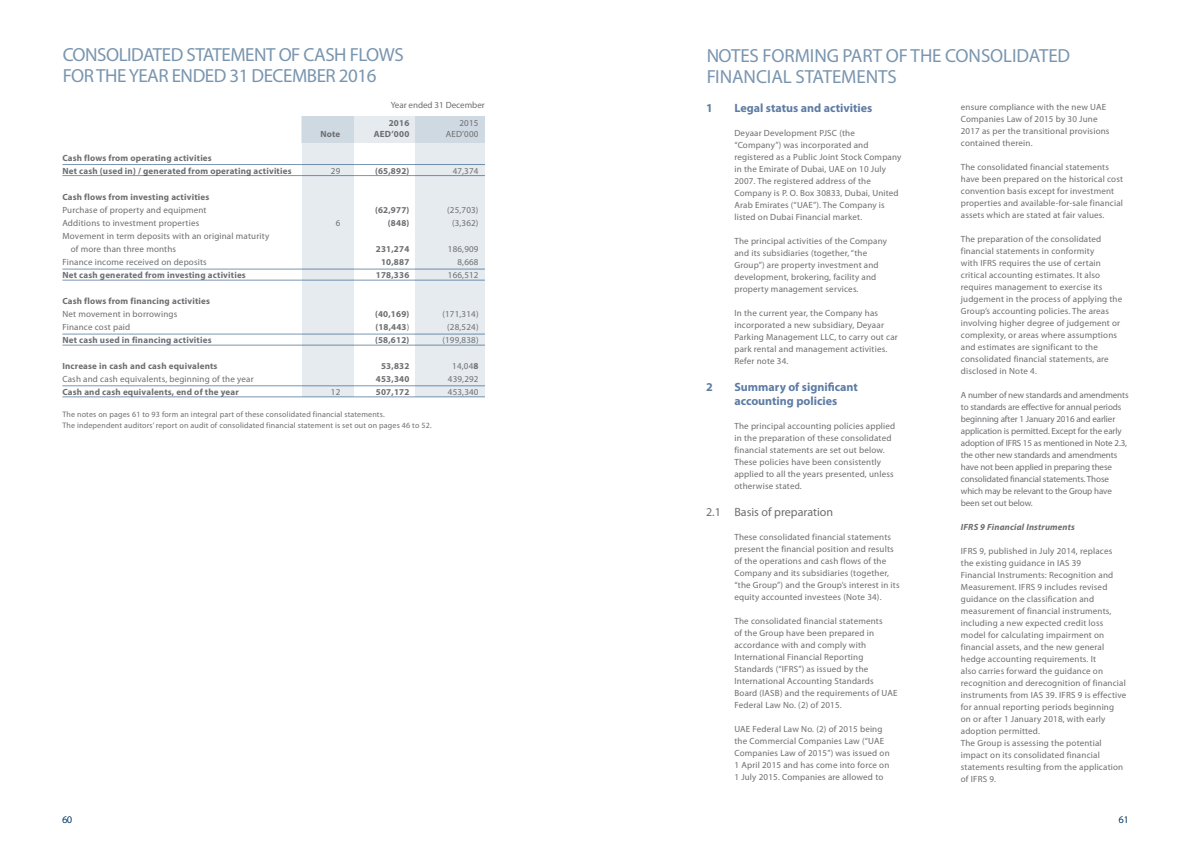
<style>
.page{position:relative;width:1191px;height:842px;background:#fff}
.page>*{position:absolute;margin:0;border:0;box-sizing:border-box;transform-origin:0 0}
.t1{font:19px/20.8px "Myriad Pro";letter-spacing:-.025em;color:#003768}
.t2{font:19px/20.8px "Myriad Pro";letter-spacing:-.005em;color:#003768}
.t3{font:700 12px/14.4px "Myriad Pro";color:#5e7ca4}
.t4{font:12px "Myriad Pro";color:#6d6e71}
.t5{font:300 10px "Myriad Pro";color:#003768}
.t6{font:9px/12px "Myriad Pro";letter-spacing:.02em;color:#6d6e71}
.t7{font:700 9px/13px "Myriad Pro";letter-spacing:.02em;color:#6d6e71}
.t8{font:9px/12px "Myriad Pro";letter-spacing:-.01em;color:#6d6e71}
.t9{font:italic 700 9px "Myriad Pro";letter-spacing:.02em;color:#6d6e71}
.t10{font:9px "Myriad Pro";color:#6d6e71}
.t11{font:8px/10.8px "Myriad Pro";letter-spacing:.02em;color:#6d6e71}
.s1{font-weight:400}
.s2{font-weight:700}
</style>
<div class="page">
<div style="left:302px;top:116px;width:183px;height:27px;background:#e6ebf0"></div>
<svg style="left:415px;top:116px;width:70px;height:281px;fill:#e6ebf0"></svg>
<svg style="left:302px;top:116px;width:51px;height:281px;fill:#e6ebf0"></svg>
<hr style="left:62px;top:269px;width:423px;height:1px;background:#003768">
<hr style="left:62px;top:280px;width:423px;height:1px;background:#003768">
<hr style="left:62px;top:164px;width:423px;height:1px;background:#003768">
<hr style="left:62px;top:175px;width:423px;height:1px;background:#003768">
<hr style="left:62px;top:334px;width:423px;height:1px;background:#003768">
<hr style="left:62px;top:345px;width:423px;height:1px;background:#003768">
<hr style="left:62px;top:386px;width:423px;height:1px;background:#003768">
<hr style="left:62px;top:397px;width:423px;height:1px;background:#003768">
<h1 class="t1" style="left:62px;top:45px;width:343px">CONSOLIDATED STATEMENT OF CASH FLOWS<br>FOR THE YEAR ENDED 31 DECEMBER 2016</h1>
<p class="t10" style="left:391px;top:100px;width:96px">Year ended 31 December</p>
<p class="t7" style="left:389px;top:116px;width:22px">2016</p>
<p class="t6" style="left:459px;top:117px;width:21px">2015</p>
<p class="t7" style="left:62px;top:151px;width:231px">Cash flows from operating activities<br>Net cash (used in) / generated from operating activities</p>
<p class="t7" style="left:320px;top:127px;width:21px">Note</p>
<p class="t7" style="left:374px;top:127px;width:37px">AED’000</p>
<p class="t6" style="left:446px;top:128px;width:34px">AED’000</p>
<p class="t6" style="left:331px;top:165px;width:11px">29</p>
<p class="t7" style="left:375px;top:164px;width:36px">(65,892)</p>
<p class="t6" style="left:453px;top:165px;width:27px">47,374</p>
<p class="t7" style="left:62px;top:190px;width:148px">Cash flows from investing activities</p>
<p class="t6" style="left:62px;top:204px;width:146px">Purchase of property and equipment</p>
<p class="t7" style="left:375px;top:203px;width:36px">(62,977)</p>
<p class="t6" style="left:447px;top:204px;width:33px">(25,703)</p>
<p class="t6" style="left:62px;top:217px;width:138px">Additions to investment properties</p>
<p class="t6" style="left:336px;top:217px;width:6px">6</p>
<p class="t7" style="left:388px;top:216px;width:23px">(848)</p>
<p class="t6" style="left:452px;top:217px;width:28px">(3,362)</p>
<p class="t6" style="left:71px;top:229px;width:200px;line-height:13px;text-indent:-8px">Movement in term deposits with an original maturity of more than three months</p>
<p class="t7" style="left:376px;top:242px;width:35px">231,274</p>
<p class="t6" style="left:448px;top:243px;width:32px">186,909</p>
<p class="t6" style="left:62px;top:256px;width:146px">Finance income received on deposits</p>
<p class="t7" style="left:381px;top:255px;width:30px">10,887</p>
<p class="t6" style="left:457px;top:256px;width:23px">8,668</p>
<p class="t7" style="left:62px;top:268px;width:185px">Net cash generated from investing activities</p>
<p class="t7" style="left:376px;top:268px;width:35px">178,336</p>
<p class="t6" style="left:448px;top:269px;width:32px">166,512</p>
<p class="t7" style="left:62px;top:294px;width:149px">Cash flows from financing activities</p>
<p class="t6" style="left:62px;top:308px;width:116px">Net movement in borrowings</p>
<p class="t7" style="left:375px;top:307px;width:36px">(40,169)</p>
<p class="t6" style="left:442px;top:308px;width:38px">(171,314)</p>
<p class="t6" style="left:62px;top:321px;width:69px">Finance cost paid</p>
<p class="t7" style="left:375px;top:320px;width:35px">(18,443<span class="s1">)</span></p>
<p class="t6" style="left:447px;top:321px;width:33px">(28,524)</p>
<p class="t7" style="left:62px;top:333px;width:151px">Net cash used in financing activities</p>
<p class="t7" style="left:375px;top:333px;width:36px">(58,612)</p>
<p class="t6" style="left:442px;top:334px;width:38px">(199,838)</p>
<p class="t7" style="left:62px;top:359px;width:157px">Increase in cash and cash equivalents</p>
<p class="t7" style="left:381px;top:359px;width:30px">53,832</p>
<p class="t6" style="left:452px;top:360px;width:28px">14,04<span class="s2">8</span></p>
<p class="t6" style="left:62px;top:373px;width:193px">Cash and cash equivalents, beginning of the year</p>
<p class="t7" style="left:376px;top:372px;width:35px">453,340</p>
<p class="t6" style="left:448px;top:373px;width:32px">439,292</p>
<p class="t7" style="left:62px;top:385px;width:178px">Cash and cash equivalents, end of the year</p>
<p class="t6" style="left:331px;top:386px;width:11px">12</p>
<p class="t7" style="left:376px;top:385px;width:35px">507,172</p>
<p class="t6" style="left:448px;top:386px;width:32px">453,340</p>
<p class="t11" style="left:62px;top:409px;width:371px">The notes on pages 61 to 93 form an integral part of these consolidated financial statements.<br>The independent auditors’ report on audit of consolidated financial statement is set out on pages 46 to 52.</p>
<p class="t5" style="left:62px;top:814px;width:11px">60</p>
<h1 class="t2" style="left:706px;top:46px;width:366px">NOTES FORMING PART OF THE CONSOLIDATED<br>FINANCIAL STATEMENTS</h1>
<h2 class="t3" style="left:706px;top:101px;width:8px">1</h2>
<h2 class="t3" style="left:734px;top:101px;width:139px">Legal status and activities</h2>
<p class="t6" style="left:734px;top:128px;width:168px">Deyaar Development PJSC (the “Company”) was incorporated and registered as a Public Joint Stock Company in the Emirate of Dubai, UAE on 10 July 2007. The registered address of the Company is P. O. Box 30833, Dubai, United Arab Emirates (“UAE”). The Company is listed on Dubai Financial market.</p>
<p class="t6" style="left:734px;top:236px;width:154px">The principal activities of the Company and its subsidiaries (together, “the Group”) are property investment and development, brokering, facility and property management services.</p>
<p class="t6" style="left:734px;top:308px;width:165px">In the current year, the Company has incorporated a new subsidiary, Deyaar Parking Management LLC, to carry out car park rental and management activities.<br>Refer note 34.</p>
<h2 class="t3" style="left:706px;top:380px;width:8px">2</h2>
<h2 class="t3" style="left:734px;top:380px;width:125px">Summary of significant accounting policies</h2>
<p class="t6" style="left:734px;top:420px;width:162px">The principal accounting policies applied in the preparation of these consolidated financial statements are set out below.<br>These policies have been consistently applied to all the years presented, unless otherwise stated.</p>
<h2 class="t4" style="left:706px;top:505px;width:129px">2.1 Basis of preparation</h2>
<p class="t6" style="left:734px;top:531px;width:167px">These consolidated financial statements present the financial position and results of the operations and cash flows of the Company and its subsidiaries (together, “the Group”) and the Group’s interest in its equity accounted investees (Note 34).</p>
<p class="t6" style="left:734px;top:615px;width:164px">The consolidated financial statements<br>of the Group have been prepared in accordance with and comply with International Financial Reporting Standards (“IFRS”) as issued by the International Accounting Standards Board (IASB) and the requirements of UAE Federal Law No. (2) of 2015.</p>
<p class="t6" style="left:734px;top:723px;width:157px">UAE Federal Law No. (2) of 2015 being the Commercial Companies Law (“UAE Companies Law of 2015”) was issued on 1 April 2015 and has come into force on 1 July 2015. Companies are allowed to</p>
<p class="t6" style="left:960px;top:101px;width:150px">ensure compliance with the new UAE<br>Companies Law of 2015 by 30 June<br>2017 as per the transitional provisions contained therein.</p>
<p class="t6" style="left:960px;top:161px;width:164px">The consolidated financial statements have been prepared on the historical cost convention basis except for investment properties and available-for-sale financial assets which are stated at fair values.</p>
<p class="t6" style="left:960px;top:233px;width:163px">The preparation of the consolidated financial statements in conformity<br>with IFRS requires the use of certain critical accounting estimates. It also requires management to exercise its judgement in the process of applying the Group’s accounting policies. The areas involving higher degree of judgement or complexity, or areas where assumptions and estimates are significant to the consolidated financial statements, are disclosed in Note 4.</p>
<p class="t8" style="left:960px;top:389px;width:169px">A number of new standards and amendments to standards are effective for annual periods beginning after 1 January 2016 and earlier application is permitted. Except for the early adoption of IFRS 15 as mentioned in Note 2.3, the other new standards and amendments have not been applied in preparing these consolidated financial statements. Those which may be relevant to the Group have been set out below.</p>
<p class="t9" style="left:960px;top:522px;width:116px">IFRS 9 Financial Instruments</p>
<p class="t6" style="left:960px;top:545px;width:167px">IFRS 9, published in July 2014, replaces the existing guidance in IAS 39<br>Financial Instruments: Recognition and Measurement. IFRS 9 includes revised guidance on the classification and measurement of financial instruments, including a new expected credit loss model for calculating impairment on financial assets, and the new general hedge accounting requirements. It<br>also carries forward the guidance on recognition and derecognition of financial instruments from IAS 39. IFRS 9 is effective for annual reporting periods beginning on or after 1 January 2018, with early adoption permitted.<br>The Group is assessing the potential impact on its consolidated financial statements resulting from the application of IFRS 9.</p>
<p class="t5" style="left:1118px;top:814px;width:11px">61</p>
</div>
